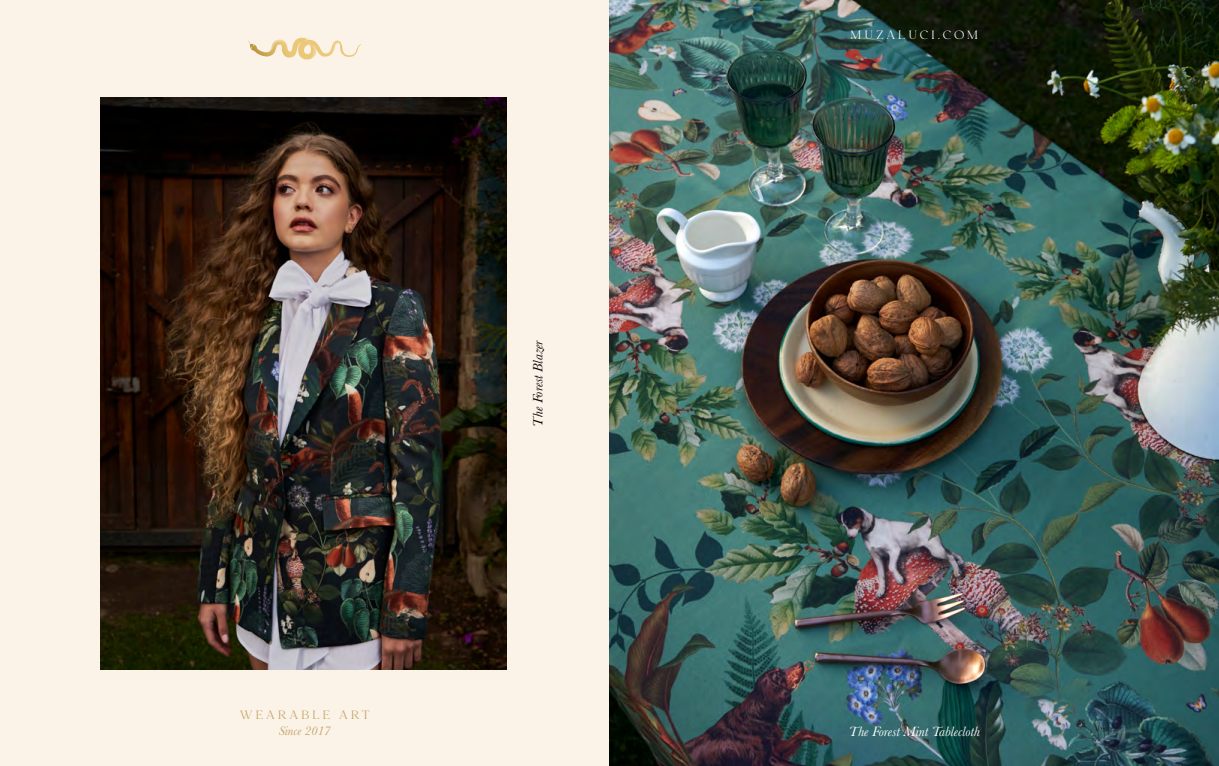
<style>
.page{position:relative;width:1219px;height:766px;background:#fff}
.page>*{position:absolute;margin:0;border:0;box-sizing:border-box;transform-origin:0 0}
.t1{font:italic 14px "Baskerville";color:#fff}
.t2{font:italic 14px "Baskerville";color:#000}
.t3{font:italic 13px "Baskerville";color:#c2a166}
.t4{font:12px "Selna";letter-spacing:.18em;color:#fff}
.t5{font:12px "Selna";letter-spacing:.18em;color:#c2a166}
</style>
<div class="page">
<div style="left:0;top:0;width:1219px;height:765px;background:#fbf3e7"></div>
<img style="left:100px;top:98px;width:407px;height:571px">
<svg style="left:283px;top:38px;width:18px;height:14px"></svg>
<img style="left:609px;top:0;width:610px;height:765px">
<p class="t2" style="left:529px;top:426px;width:88px;rotate:-90deg">The Forest Blazer</p>
<p class="t4" style="left:850px;top:28px;width:130px">MUZALUCI.COM</p>
<p class="t5" style="left:239px;top:707px;width:132px">WEARABLE ART</p>
<p class="t3" style="left:279px;top:721px;width:54px">Since 2017</p>
<p class="t1" style="left:849px;top:722px;width:133px">The Forest Mint Tablecloth</p>
</div>
